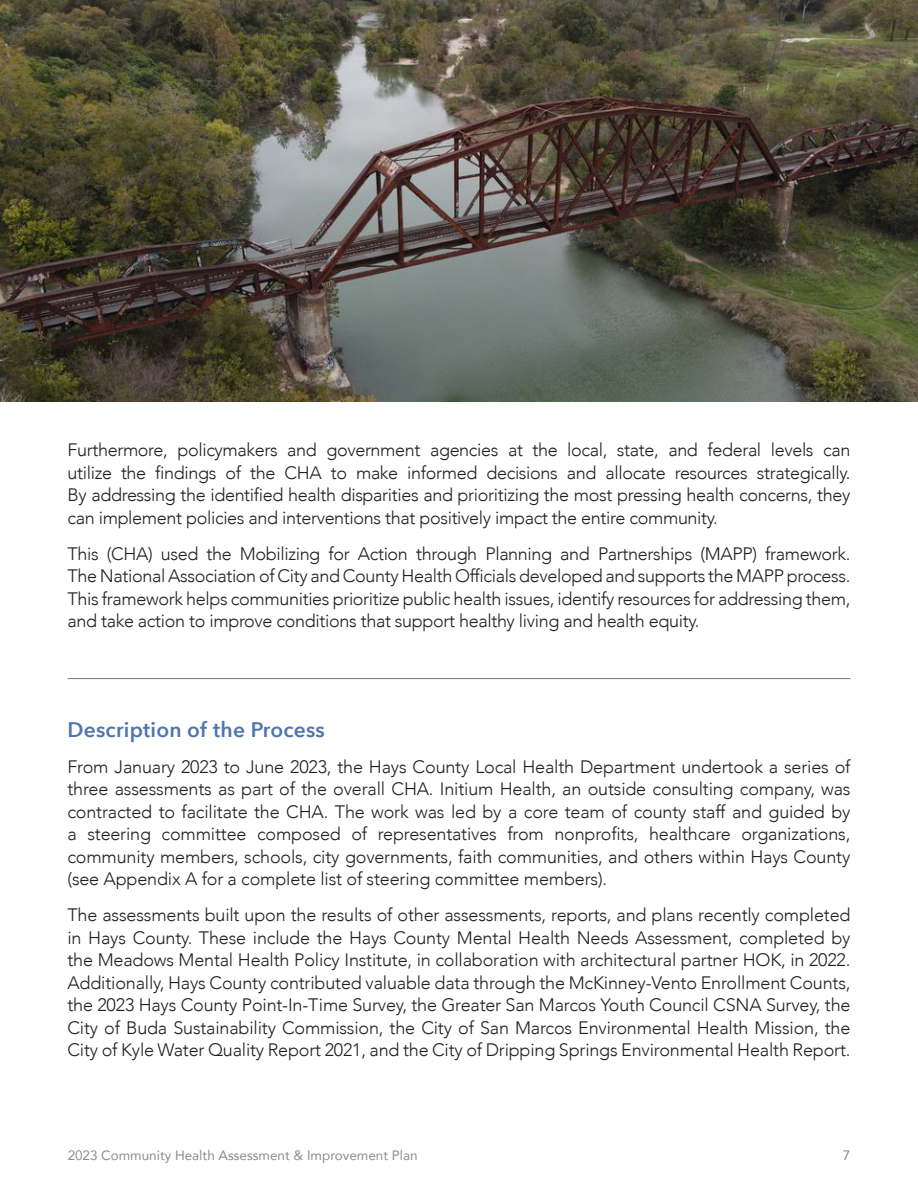
<style>
.page{position:relative;width:918px;height:1188px;background:#fff}
.page>*{position:absolute;margin:0;border:0;box-sizing:border-box;transform-origin:0 0}
.t1{font:600 21px "Avenir Next";letter-spacing:.01em;color:#4f75ae}
.t2{font:300 18px/22.5px "Avenir";letter-spacing:-.02em;color:#21201f;text-align:justify}
.t3{font:13.5px "Avenir";color:#414042}
.t4{font:13.5px "Avenir";color:#777878}
</style>
<div class="page">
<img style="left:0;top:0;width:918px;height:402px">
<hr style="left:68px;top:678px;width:782px;height:1px;background:#777">
<p class="t2" style="left:68px;top:439px;width:785px">Furthermore, policymakers and government agencies at the local, state, and federal levels can utilize the findings of the CHA to make informed decisions and allocate resources strategically.<br>By addressing the identified health disparities and prioritizing the most pressing health concerns, they can implement policies and interventions that positively impact the entire community.</p>
<p class="t2" style="left:68px;top:542px;width:785px">This (CHA) used the Mobilizing for Action through Planning and Partnerships (MAPP) framework.<br>The National Association of City and County Health Officials developed and supports the MAPP process.<br>This framework helps communities prioritize public health issues, identify resources for addressing them, and take action to improve conditions that support healthy living and health equity.</p>
<p class="t1" style="left:68px;top:711px;width:259px">Description of the Process</p>
<p class="t2" style="left:68px;top:755px;width:785px">From January 2023 to June 2023, the Hays County Local Health Department undertook a series of three assessments as part of the overall CHA. Initium Health, an outside consulting company, was contracted to facilitate the CHA. The work was led by a core team of county staff and guided by a steering committee composed of representatives from nonprofits, healthcare organizations, community members, schools, city governments, faith communities, and others within Hays County (see Appendix A for a complete list of steering committee members).</p>
<p class="t2" style="left:68px;top:904px;width:785px">The assessments built upon the results of other assessments, reports, and plans recently completed in Hays County. These include the Hays County Mental Health Needs Assessment, completed by the Meadows Mental Health Policy Institute, in collaboration with architectural partner HOK, in 2022.<br>Additionally, Hays County contributed valuable data through the McKinney-Vento Enrollment Counts, the 2023 Hays County Point-In-Time Survey, the Greater San Marcos Youth Council CSNA Survey, the City of Buda Sustainability Commission, the City of San Marcos Environmental Health Mission, the City of Kyle Water Quality Report 2021, and the City of Dripping Springs Environmental Health Report.</p>
<p class="t3" style="left:68px;top:1144px;width:352px">2023 Community Health Assessment &amp; Improvement Plan</p>
<p class="t4" style="left:843px;top:1147px;width:9px">7</p>
</div>
